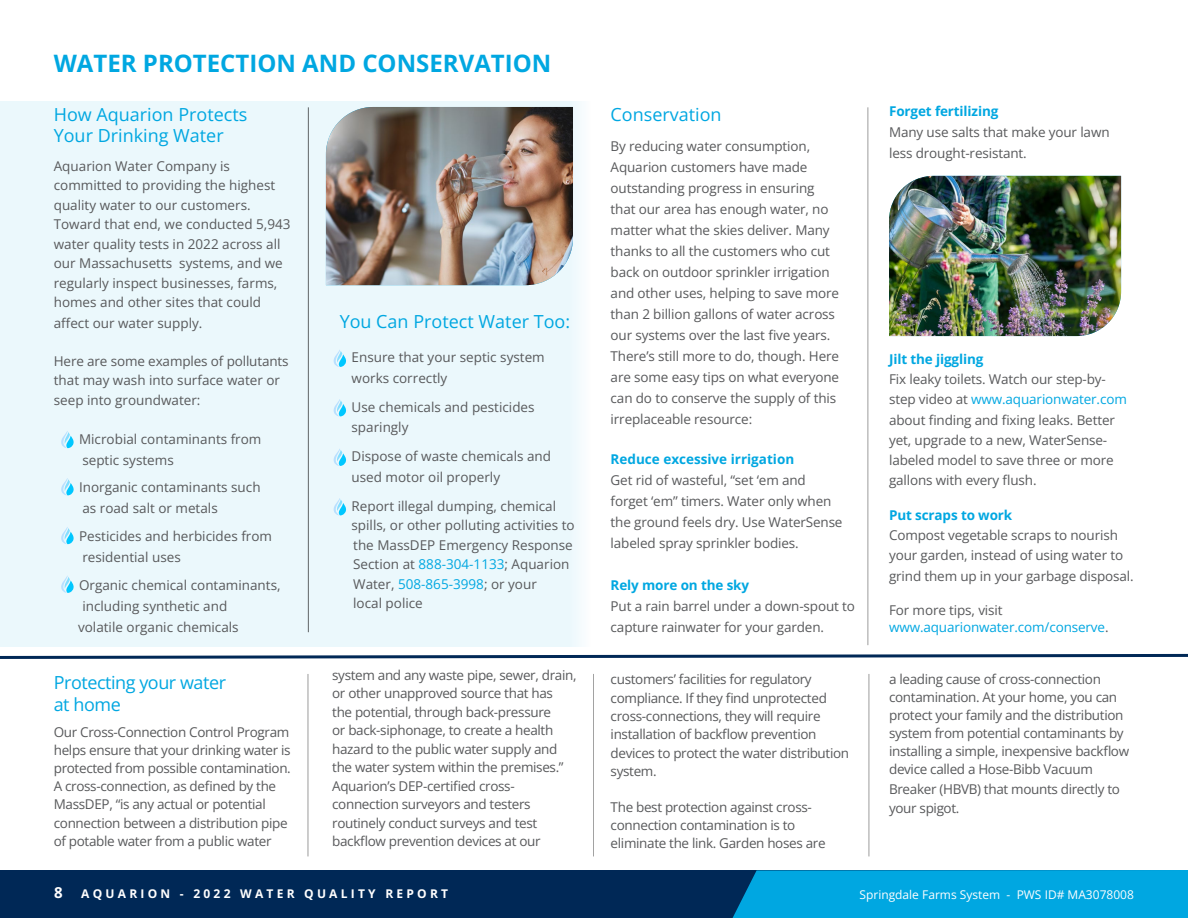
<style>
.page{position:relative;width:1188px;height:918px;background:#fff}
.page>*{position:absolute;margin:0;border:0;box-sizing:border-box;transform-origin:0 0}
.t1{font:700 24px "Open Sans";color:#00a7e1}
.t2{font:18px/21.6px "Open Sans";color:#00a7e1}
.t3{font:18px/22.5px "Open Sans";letter-spacing:-.025em;color:#00a7e1}
.t4{font:13.5px/21px "Open Sans";letter-spacing:-.01em;color:#58595b}
.t5{font:700 13.5px "Open Sans";letter-spacing:-.01em;color:#00a7e1}
.t6{font:13.5px/16.5px "Open Sans";letter-spacing:-.01em;color:#00a7e1}
.t7{font:12px "Open Sans";color:#fff}
.t8{font:700 12px "Open Sans";letter-spacing:.27em;color:#fff}
.s1{color:#00a7e1}
.s2{color:#58595b}
.s3{font-size:15px}
</style>
<div class="page">
<div style="left:0;top:870px;width:1188px;height:48px;background:#002856"></div>
<div style="left:732px;top:870px;width:456px;height:48px;background:#00a7e1"></div>
<div style="left:0;top:101px;width:598px;height:546px;background:#ebf8fc"></div>
<hr style="left:868px;top:107px;width:1px;height:538px;background:#000">
<svg style="left:61px;top:431px;width:13px;height:17px"></svg>
<svg style="left:61px;top:478px;width:13px;height:17px"></svg>
<svg style="left:61px;top:527px;width:13px;height:17px"></svg>
<svg style="left:61px;top:576px;width:13px;height:17px"></svg>
<svg style="left:333px;top:350px;width:13px;height:17px"></svg>
<svg style="left:333px;top:399px;width:13px;height:17px"></svg>
<svg style="left:333px;top:449px;width:13px;height:17px"></svg>
<svg style="left:333px;top:498px;width:13px;height:17px"></svg>
<img style="left:326px;top:107px;width:247px;height:178px">
<img style="left:889px;top:176px;width:232px;height:160px">
<hr style="left:308px;top:107px;width:1px;height:525px;background:#000">
<hr style="left:308px;top:674px;width:1px;height:182px;background:#000">
<hr style="left:593px;top:674px;width:1px;height:182px;background:#000">
<hr style="left:869px;top:674px;width:1px;height:182px;background:#000">
<svg style="left:0;top:653px;width:1188px;height:6px"></svg>
<h1 class="t1" style="left:54px;top:46px;width:499px">WATER PROTECTION AND CONSERVATION</h1>
<h2 class="t2" style="left:54px;top:103px;width:195px">How Aquarion Protects<br>Your Drinking Water</h2>
<p class="t4" style="left:54px;top:156px;width:238px;line-height:19.5px">Aquarion Water Company is committed to providing the highest quality water to our customers.<br>Toward that end, we conducted 5,943 water quality tests in 2022 across all our Massachusetts systems, and we regularly inspect businesses, farms, homes and other sites that could</p>
<p class="t4" style="left:54px;top:312px;width:150px">affect our water supply.</p>
<p class="t4" style="left:54px;top:351px;width:236px;line-height:19.5px">Here are some examples of pollutants that may wash into surface water or seep into groundwater:</p>
<p class="t4" style="left:79px;top:428px;width:184px">Microbial contaminants from septic systems</p>
<p class="t4" style="left:79px;top:477px;width:183px">Inorganic contaminants such as road salt or metals</p>
<p class="t4" style="left:79px;top:525px;width:194px">Pesticides and herbicides from residential uses</p>
<p class="t4" style="left:79px;top:574px;width:203px">Organic chemical contaminants,</p>
<p class="t4" style="left:82px;top:595px;width:146px">including synthetic and</p>
<p class="t4" style="left:78px;top:616px;width:162px">volatile organic chemicals</p>
<h2 class="t2" style="left:340px;top:310px;width:232px">You Can Protect Water Too:</h2>
<p class="t4" style="left:352px;top:347px;width:195px;line-height:20.2px">Ensure that your septic system works correctly</p>
<p class="t4" style="left:352px;top:397px;width:185px;line-height:20.2px">Use chemicals and pesticides sparingly</p>
<p class="t4" style="left:352px;top:446px;width:201px;line-height:20.2px">Dispose of waste chemicals and used motor oil properly</p>
<p class="t4" style="left:352px;top:496px;width:225px;line-height:19.5px">Report illegal dumping, chemical spills, or other polluting activities to the MassDEP Emergency Response<br>Section at <span class="s1">888-304-1133</span>; Aquarion<br>Water, <span class="s1">508-865-3998</span>; or your<br>local police</p>
<h2 class="t2" style="left:611px;top:103px;width:113px">Conservation</h2>
<p class="t4" style="left:611px;top:135px;width:230px">By reducing water consumption, Aquarion customers have made outstanding progress in ensuring that our area has enough water, no matter what the skies deliver. Many thanks to all the customers who cut back on outdoor sprinkler irrigation and other uses, helping to save more than 2 billion gallons of water across our systems over the last five years.<br>There’s still more to do, though. Here are some easy tips on what everyone can do to conserve the supply of this irreplaceable resource:</p>
<p class="t5" style="left:611px;top:450px;width:185px">Reduce excessive irrigation</p>
<p class="t4" style="left:611px;top:469px;width:233px">Get rid of wasteful, “set ‘em and forget ‘em” timers. Water only when the ground feels dry. Use WaterSense labeled spray sprinkler bodies.</p>
<p class="t5" style="left:611px;top:576px;width:140px">Rely more on the sky</p>
<p class="t4" style="left:611px;top:595px;width:246px">Put a rain barrel under a down-spout to capture rainwater for your garden.</p>
<h2 class="t3" style="left:54px;top:671px;width:174px">Protecting your water at home</h2>
<p class="t4" style="left:54px;top:723px;width:239px;line-height:18.1px">Our Cross-Connection Control Program helps ensure that your drinking water is protected from possible contamination.<br>A cross-connection, as defined by the MassDEP, “is any actual or potential connection between a distribution pipe of potable water from a public water</p>
<p class="t4" style="left:332px;top:665px;width:246px;line-height:18.5px">system and any waste pipe, sewer, drain, or other unapproved source that has<br>the potential, through back-pressure<br>or back-siphonage, to create a health hazard to the public water supply and the water system within the premises.” Aquarion’s DEP-certified cross&shy;connection surveyors and testers routinely conduct surveys and test backflow prevention devices at our</p>
<p class="t4" style="left:611px;top:670px;width:240px;line-height:18.5px">customers’ facilities for regulatory compliance. If they find unprotected cross-connections, they will require installation of backflow prevention devices to protect the water distribution system.</p>
<p class="t4" style="left:611px;top:798px;width:217px;line-height:18px">The best protection against cross&shy;connection contamination is to eliminate the link. Garden hoses are</p>
<p class="t5" style="left:889px;top:102px;width:111px">Forget fertilizing</p>
<p class="t4" style="left:889px;top:122px;width:222px">Many use salts that make your lawn less drought-resistant.</p>
<p class="t5" style="left:889px;top:349px;width:96px">Jilt the jiggling</p>
<p class="t4" style="left:889px;top:369px;width:239px;line-height:20.2px">Fix leaky toilets. Watch our step-by&shy;step video at <span class="s1">www.aquarionwater.com </span>about finding and fixing leaks. Better yet, upgrade to a new, WaterSense&shy;labeled model to save three or more gallons with every flush.</p>
<p class="t5" style="left:889px;top:505px;width:125px">Put scraps to work</p>
<p class="t4" style="left:889px;top:525px;width:246px;line-height:20.2px">Compost vegetable scraps to nourish your garden, instead of using water to grind them up in your garbage disposal.</p>
<p class="t6" style="left:889px;top:602px;width:221px"><span class="s2">For more tips, visit </span>www.aquarionwater.com/conserve<span class="s2">.</span></p>
<p class="t4" style="left:889px;top:670px;width:242px;line-height:18px">a leading cause of cross-connection contamination. At your home, you can protect your family and the distribution system from potential contaminants by installing a simple, inexpensive backflow device called a Hose-Bibb Vacuum</p>
<p class="t4" style="left:889px;top:779px;width:232px;line-height:19.5px">Breaker (HBVB) that mounts directly to your spigot.</p>
<p class="t8" style="left:54px;top:885px;width:396px"><span class="s3">8</span> AQUARION - 2022 WATER QUALITY REPORT</p>
<p class="t7" style="left:860px;top:886px;width:276px">Springdale Farms System - PWS ID# MA3078008</p>
</div>
